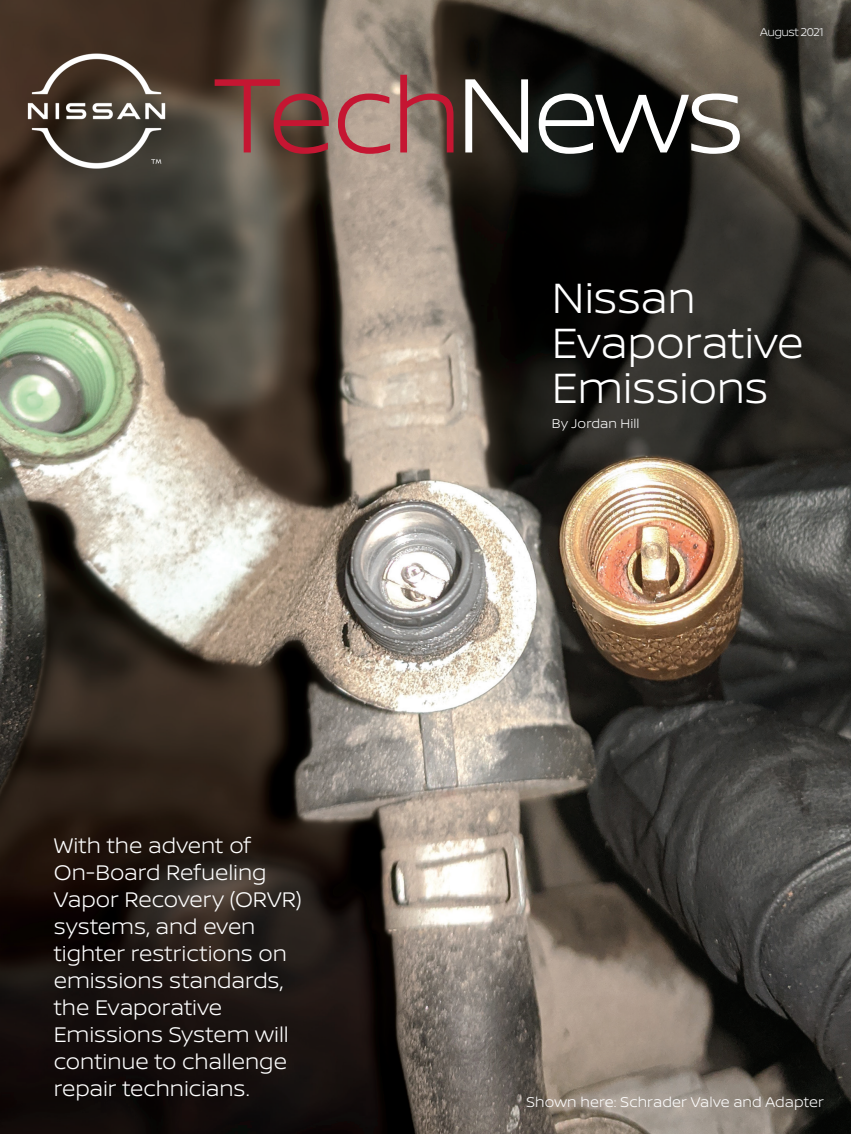
<style>
.page{position:relative;width:851px;height:1134px;background:#fff}
.page>*{position:absolute;margin:0;border:0;box-sizing:border-box;transform-origin:0 0}
.NTN_Mag_Title{font:300 112.5px "Nissan Brand";letter-spacing:-.04em;color:#c51632}
.Feature_Title{font:300 45px/45px "Nissan Brand";letter-spacing:-.01em;color:#fff}
.t1{font:300 22.5px/27px "Nissan Brand";letter-spacing:-.005em;color:#fff}
.t2{font:300 15px "Nissan Brand";letter-spacing:.005em;color:#fff}
.t3{font:300 13.5px "Nissan Brand";letter-spacing:.01em;color:#fff}
.issue_V___N{font:300 12px "Nissan Brand";letter-spacing:-.045em;color:#f2f3f4}
.s1{color:#fff}
</style>
<div class="page">
<img style="left:0;top:0;width:850px;height:1134px">
<img style="left:27px;top:49px;width:139px;height:123px">
<p class="NTN_Mag_Title" style="left:213px;top:34px;width:534px">Tech<span class="s1">News</span></p>
<p class="issue_V___N" style="left:760px;top:23px;width:65px">August 2021</p>
<p class="t1" style="left:54px;top:831px;width:250px">With the advent of<br>On-Board Refueling<br>Vapor Recovery (ORVR) systems, and even tighter restrictions on emissions standards, the Evaporative<br>Emissions System will continue to challenge repair technicians.</p>
<p class="Feature_Title" style="left:552px;top:274px;width:253px">Nissan<br>Evaporative<br>Emissions</p>
<p class="t3" style="left:552px;top:414px;width:89px">By Jordan Hill</p>
<p class="t2" style="left:526px;top:1091px;width:299px">Shown here: Schrader Valve and Adapter</p>
</div>
